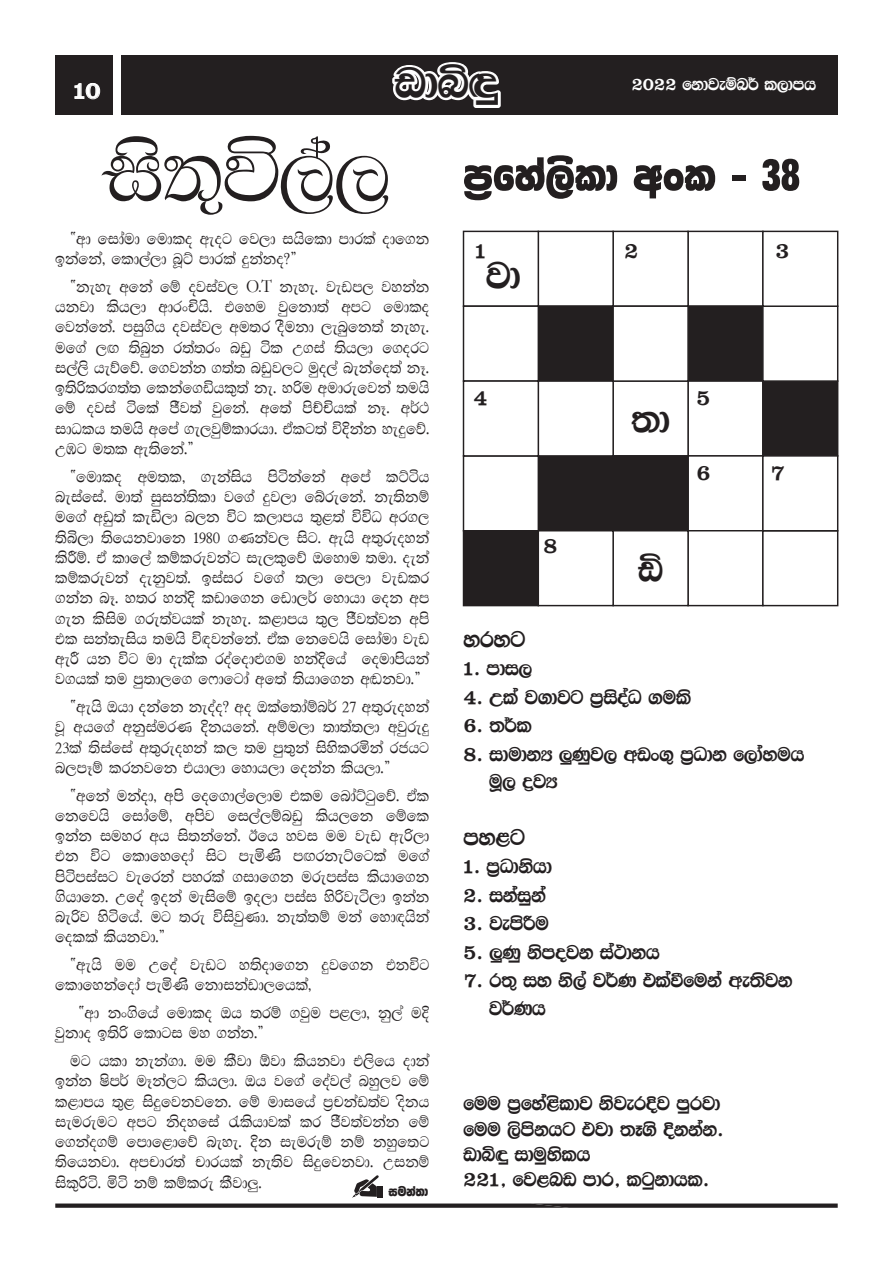
<style>
.page{position:relative;width:893px;height:1263px;background:#fff}
.page>*{position:absolute;margin:0;border:0;box-sizing:border-box;transform-origin:0 0}
.t1{font:113.55px "FM Arjunnx";color:#231f20}
.t2{font:51px "FM Basurux";color:#231f20}
.t3{font:45.75px "FM Emaneex";color:#231f20;scale:1.06 1}
.t4{font:39.3px "FM Emaneex";color:#231f20}
.t5{font:24px "FM Emaneex";color:#231f20}
.t6{font:24px "FM Emaneex";color:#fff}
.t7{font:22.5px "FM Emaneex";color:#231f20}
.t8{font:21px/25.2px "FM Emaneex";color:#231f20}
.t9{font:18.75px/20.2px "FM Abhayax";letter-spacing:-.01em;color:#231f20;text-align:justify;scale:.9 1}
.t10{font:18px "FM Emaneex";color:#fff}
.t11{font:15px "FM Basurux";color:#231f20}
.s1{font-family:"Garamond"}
</style>
<div class="page">
<div style="left:55px;top:55px;width:58px;height:60px;background:#231f20"></div>
<div style="left:121px;top:55px;width:717px;height:60px;background:#231f20"></div>
<svg style="left:75px;top:83px;width:25px;height:16px"></svg>
<svg style="left:392px;top:62px;width:109px;height:46px"></svg>
<svg style="left:55px;top:1175px;width:783px;height:33px"></svg>
<div style="left:687px;top:231px;width:77px;height:76px;background:#fff;border:1px solid #231f20"></div>
<div style="left:687px;top:305px;width:77px;height:77px;background:#231f20;border:1px solid #231f20"></div>
<div style="left:687px;top:380px;width:77px;height:77px;background:#fff;border:1px solid #231f20"></div>
<div style="left:687px;top:455px;width:77px;height:76px;background:#fff;border:1px solid #231f20"></div>
<div style="left:612px;top:380px;width:77px;height:77px;background:#fff;border:1px solid #231f20"></div>
<div style="left:612px;top:231px;width:77px;height:76px;background:#fff;border:1px solid #231f20"></div>
<div style="left:538px;top:231px;width:76px;height:76px;background:#fff;border:1px solid #231f20"></div>
<div style="left:538px;top:305px;width:76px;height:77px;background:#231f20;border:1px solid #231f20"></div>
<div style="left:612px;top:305px;width:77px;height:77px;background:#fff;border:1px solid #231f20"></div>
<div style="left:612px;top:455px;width:77px;height:76px;background:#231f20"></div>
<div style="left:538px;top:455px;width:76px;height:76px;background:#231f20"></div>
<div style="left:538px;top:380px;width:76px;height:77px;background:#fff;border:1px solid #231f20"></div>
<div style="left:463px;top:231px;width:76px;height:76px;background:#fff;border:1px solid #231f20"></div>
<div style="left:687px;top:530px;width:77px;height:76px;background:#fff;border:1px solid #231f20"></div>
<div style="left:762px;top:530px;width:76px;height:76px;background:#fff;border:1px solid #231f20"></div>
<div style="left:762px;top:380px;width:76px;height:77px;background:#231f20"></div>
<div style="left:762px;top:455px;width:76px;height:76px;background:#fff;border:1px solid #231f20"></div>
<div style="left:762px;top:305px;width:76px;height:77px;background:#fff;border:1px solid #231f20"></div>
<div style="left:762px;top:231px;width:76px;height:76px;background:#fff;border:1px solid #231f20"></div>
<div style="left:463px;top:305px;width:76px;height:77px;background:#fff;border:1px solid #231f20"></div>
<div style="left:463px;top:455px;width:76px;height:76px;background:#fff;border:1px solid #231f20"></div>
<div style="left:463px;top:380px;width:76px;height:77px;background:#fff;border:1px solid #231f20"></div>
<div style="left:612px;top:530px;width:77px;height:76px;background:#fff;border:1px solid #231f20"></div>
<div style="left:463px;top:530px;width:76px;height:76px;background:#231f20"></div>
<div style="left:538px;top:530px;width:76px;height:76px;background:#fff;border:1px solid #231f20"></div>
<p class="t6" style="left:74px;top:78px;width:28px">10</p>
<h3 class="t3" style="left:395px;top:58px;width:99px">vdì÷</h3>
<p class="t10" style="left:632px;top:75px;width:186px">2022 fkdjeïn¾ l,dmh</p>
<h1 class="t1" style="left:104px;top:113px;width:287px">is;=ú,a,</h1>
<p class="t9" style="left:55px;top:229px;width:417px;text-indent:15px">—wd fidaud fudlo weog fj,d ihsfld mdrla odf.k bkafka" fld,a,d nQÜ mdrla ÿkako@˜</p>
<p class="t9" style="left:55px;top:277px;width:417px;text-indent:15px">—keye wfka fï ojiaj, <span class="s1">O.T</span> keye' jevm, jykak hkjd lsh,d wdrxÑhs' tfyu jqfkd;a wmg fudlo fjkafka' miq.sh ojiaj, wu;r oSukd ,enqfk;a keye' uf.a ,`. ;snqk r;a;rx nvqál W.ia ;sh,d f.org i,a,s heõfõ' f.jkak .;a; nvqj,g uqo,a nekafo;a kE' b;sßlr.;a; flkaf.ähl=;a ke' yßu wudrefjka ;uhs fï ojia áfla cSj;a jqfka' wf;a msÉÑhla kE' w¾: idOlh ;uhs wfma .e,jqïldrhd' talg;a úÈkak yeÿfõ' WUg u;l we;sfka'˜</p>
<p class="t9" style="left:55px;top:467px;width:417px;text-indent:15px">—fudlo wu;l" .ekaish msákafka wfma lÜáh neiafia' ud;a iqika;sld jf.a ÿj,d fírefka' ke;skï uf.a wvq;a leä,d n,k úg l,dmh ;=&lt;;a úúO wr., ;sì,d ;sfhkjdfk 1980 .Kkaj, isg' wehs w;=reoyka lsÍï' ta ldf,a lïlrejkag ie,l=fõ Tfydu ;ud' oeka lïlrejka oekqj;a' biair jf.a ;,d fm,d jevlr .kak nE' y;r ykaÈ lvdf.k fvd,¾ fydhd fok wm .ek lsisu .re;ajhla keye' l&lt;dmh ;=, cSj;ajk wms tl ika;eish ;uhs ú`ojkafka' tal fkfjhs fidaud jev weÍ hk úg ud oelal roafod¿.u ykaÈfha foudmshka j.hla ;u mq;d,f. f*dfgda wf;a ;shdf.k w`vkjd'˜</p>
<p class="t9" style="left:55px;top:697px;width:417px;text-indent:15px">—wehs Thd okafk keoao@ wo Tlaf;daïn¾ 27 w;=reoyka jQwhf.a wkqiaurK Èkhfka' wïu,d ;d;a;,d wjqreÿ 23la ;siafia w;=reoyka l, ;u mq;=ka isyslrñka rchg n,mEï lrkjfk thd,d fydh,d fokak lsh,d'˜</p>
<p class="t9" style="left:55px;top:785px;width:417px;text-indent:15px">—wfka ukaod" wms fof.d,af,du tlu fndaÜgqfõ' tal fkfjhs fidafï" wmsj fi,a,ïnvq lsh,fk fïfl bkak iuyr wh is;kafka' Bfh yji uu jev weß,d tk úg fldfyfoda isg meñKs m`.rkeÜfgla uf.a msámiaig jefrka myrla .idf.k uremiai lshdf.k .shdfk' Wfoa boka ueisfï bo,d miai ysßjeá,d bkak neßj ysáfha' ug ;re úisjqKd' ke;a;ï uka fyd`ohska folla lshkjd'˜</p>
<p class="t9" style="left:55px;top:955px;width:417px;text-indent:15px">—wehs uu Wfoa jevg y;sodf.k ÿjf.k tkúg fldfykafoda meñKs fkdikavd,fhla"</p>
<p class="t9" style="left:55px;top:1003px;width:417px;text-indent:23px">—wd kx.sfha fudlo Th ;rï .jqu m&lt;,d" kq,A uÈ jqkdo b;sß fldgi uy .kak'˜</p>
<p class="t9" style="left:55px;top:1051px;width:417px;text-indent:15px">ug hld keka.d' uu lSjd ´jd lshkjd t,sfh odka bkak Ism¾ uEka,g lsh,d' Th jf.a foaj,a nyq,j fï l&lt;dmh ;=&lt; isÿfjkjfk' fï udifha m%pkav;aj oskh ieureug wmg ksoyfia /lshdjla lr cSj;ajkak fï f.kao.ï fmdf&lt;dfõ neye' Èk ieureï kï kyqf;g ;sfhkjd' wmpdr;a pdrhla ke;sj isÿfjkjd' Wikï isl=ßá' ñá kï lïlre lSjd¨'</p>
<p class="t11" style="left:389px;top:1183px;width:41px">iuka;d</p>
<h2 class="t2" style="left:463px;top:147px;width:338px">m%fya,sld wxl - 38</h2>
<p class="t7" style="left:475px;top:238px;width:12px">1</p>
<h3 class="t4" style="left:486px;top:254px;width:36px">jd</h3>
<p class="t7" style="left:473px;top:386px;width:16px">4</p>
<p class="t7" style="left:544px;top:533px;width:16px">8</p>
<p class="t7" style="left:624px;top:238px;width:16px">2</p>
<p class="t7" style="left:775px;top:238px;width:16px">3</p>
<h3 class="t4" style="left:631px;top:399px;width:40px">;d</h3>
<p class="t7" style="left:697px;top:386px;width:16px">5</p>
<p class="t7" style="left:697px;top:460px;width:16px">6</p>
<p class="t7" style="left:771px;top:460px;width:16px">7</p>
<h3 class="t4" style="left:638px;top:547px;width:26px">ä</h3>
<p class="t5" style="left:463px;top:626px;width:63px">yryg</p>
<p class="t8" style="left:463px;top:656px;width:70px">1' mdi,</p>
<p class="t8" style="left:463px;top:684px;width:242px">4' Wla j.djg m%isoaO .uls</p>
<p class="t8" style="left:463px;top:713px;width:70px">6' ;¾l</p>
<p class="t8" style="left:463px;top:741px;width:342px">8' idudkH ¨Kqj, wvx.= m%Odk f,dayuh</p>
<p class="t8" style="left:489px;top:768px;width:70px">uQ, øjH</p>
<p class="t5" style="left:463px;top:824px;width:63px">my&lt;g</p>
<p class="t8" style="left:463px;top:854px;width:90px">1' m%Odkshd</p>
<p class="t8" style="left:463px;top:882px;width:84px">2' ikaiqka</p>
<p class="t8" style="left:463px;top:911px;width:87px">3' jemsÍu</p>
<p class="t8" style="left:463px;top:939px;width:198px">5' ¨Kqksmojk ia:dkh</p>
<p class="t8" style="left:463px;top:968px;width:331px">7' r;= iy ks,a j¾K tlaùfuka we;sjk</p>
<p class="t8" style="left:489px;top:995px;width:58px">j¾Kh</p>
<p class="t8" style="left:463px;top:1091px;width:261px">fuu m%fya&lt;sldj ksjerÈj mqrjd fuu ,smskhg tjd ;E.sÈkkak' vdì÷ iduqyslh<br>221" fj&lt;nv mdr" lgqkdhl'</p>
</div>
